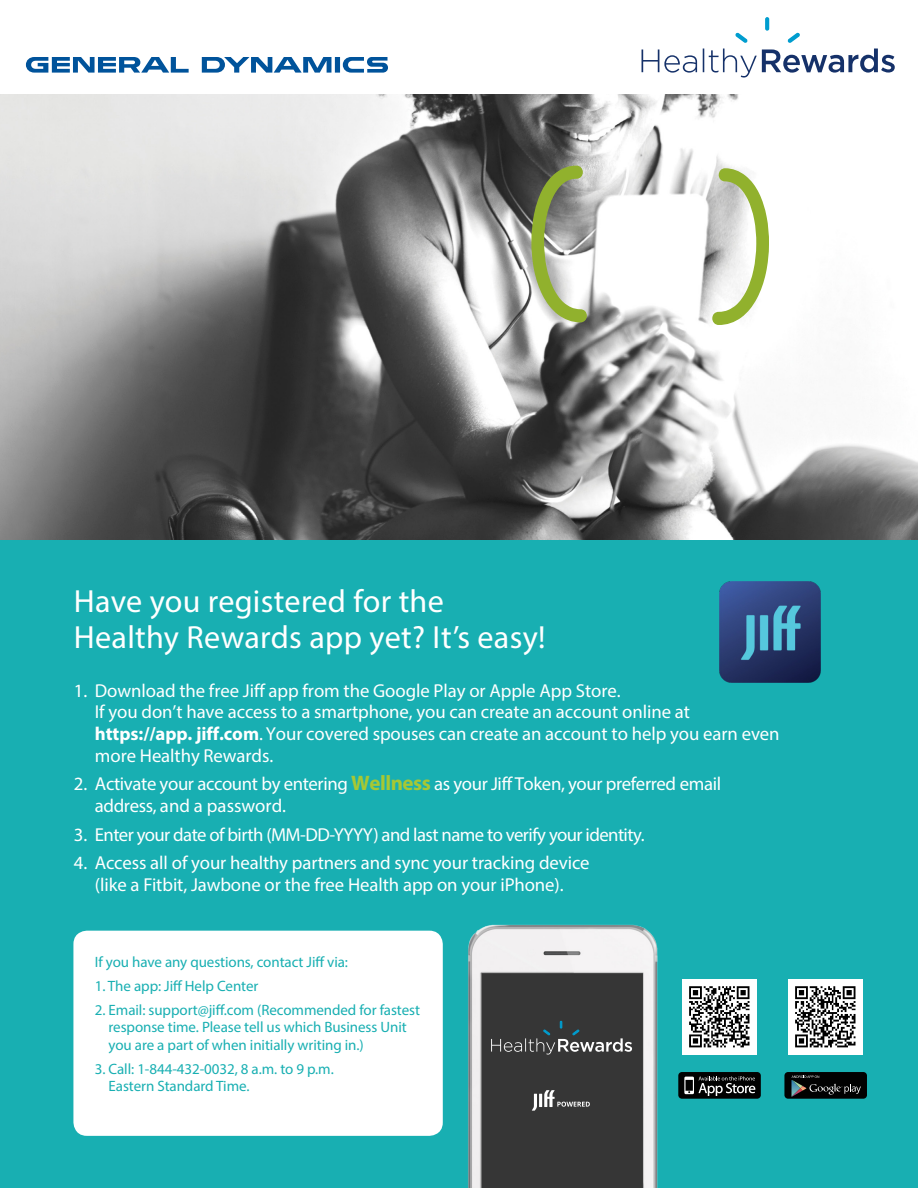
<style>
.page{position:relative;width:918px;height:1188px;background:#fff}
.page>*{position:absolute;margin:0;border:0;box-sizing:border-box;transform-origin:0 0}
.t1{font:32.1px/36px "Myriad Pro";letter-spacing:.01em;color:#fff}
.t2{font:18.75px/21.6px "Myriad Pro";letter-spacing:-.005em;color:#fff}
.t3{font:18.75px "Myriad Pro";letter-spacing:-.03em;color:#fff}
.t4{font:15px/17.2px "Myriad Pro";letter-spacing:-.005em;color:#18afb2}
.s1{font-weight:700}
.s2{font-weight:700;font-size:21px;color:#a6c834}
</style>
<div class="page">
<div style="left:0;top:540px;width:918px;height:648px;background:#18afb2"></div>
<img style="left:0;top:94px;width:918px;height:446px">
<img style="left:468px;top:924px;width:190px;height:264px">
<svg style="left:491px;top:1021px;width:141px;height:34px;background:#4b4d4e"></svg>
<svg style="left:532px;top:1090px;width:58px;height:21px"></svg>
<img style="left:683px;top:980px;width:74px;height:74px">
<img style="left:788px;top:980px;width:75px;height:74px">
<div style="left:678px;top:1072px;width:83px;height:27px;background:#010101;border-radius:4px"></div>
<svg style="left:684px;top:1076px;width:71px;height:20px"></svg>
<div style="left:784px;top:1072px;width:83px;height:27px;background:#010101;border-radius:4px"></div>
<svg style="left:792px;top:1076px;width:69px;height:21px"></svg>
<svg style="left:531px;top:94px;width:57px;height:229px;background:#949a81"></svg>
<svg style="left:26px;top:57px;width:362px;height:16px"></svg>
<svg style="left:642px;top:17px;width:253px;height:309px"></svg>
<div style="left:73px;top:931px;width:370px;height:205px;background:#fff;border-radius:14px"></div>
<img style="left:720px;top:581px;width:101px;height:101px">
<p class="t1" style="left:74px;top:583px;width:473px">Have you registered for the<br>Healthy Rewards app yet? It’s easy!</p>
<p class="t2" style="left:95px;top:679px;width:686px;text-indent:-21px">1. Download the free Jiff app from the Google Play or Apple App Store.<br>If you don’t have access to a smartphone, you can create an account online at <span class="s1">https://app. jiff.com</span>. Your covered spouses can create an account to help you earn even more Healthy Rewards.</p>
<p class="t2" style="left:95px;top:772px;width:628px;line-height:22px;text-indent:-21px">2. Activate your account by entering <span class="s2">Wellness</span> as your Jiff Token, your preferred email address, and a password.</p>
<p class="t3" style="left:74px;top:823px;width:572px">3. Enter your date of birth (MM-DD-YYYY) and last name to verify your identity.</p>
<p class="t2" style="left:74px;top:852px;width:517px;text-align:center">4. Access all of your healthy partners and sync your tracking device (like a Fitbit, Jawbone or the free Health app on your iPhone).</p>
<p class="t4" style="left:95px;top:953px;width:255px">If you have any questions, contact Jiff via:</p>
<p class="t4" style="left:95px;top:977px;width:165px">1. The app: Jiff Help Center</p>
<p class="t4" style="left:109px;top:1001px;width:313px;text-indent:-14px">2. Email: support@jiff.com (Recommended for fastest response time. Please tell us which Business Unit you are a part of when initially writing in.)</p>
<p class="t4" style="left:109px;top:1060px;width:227px;text-indent:-14px">3. Call: 1-844-432-0032, 8 a.m. to 9 p.m.<br>Eastern Standard Time.</p>
</div>
